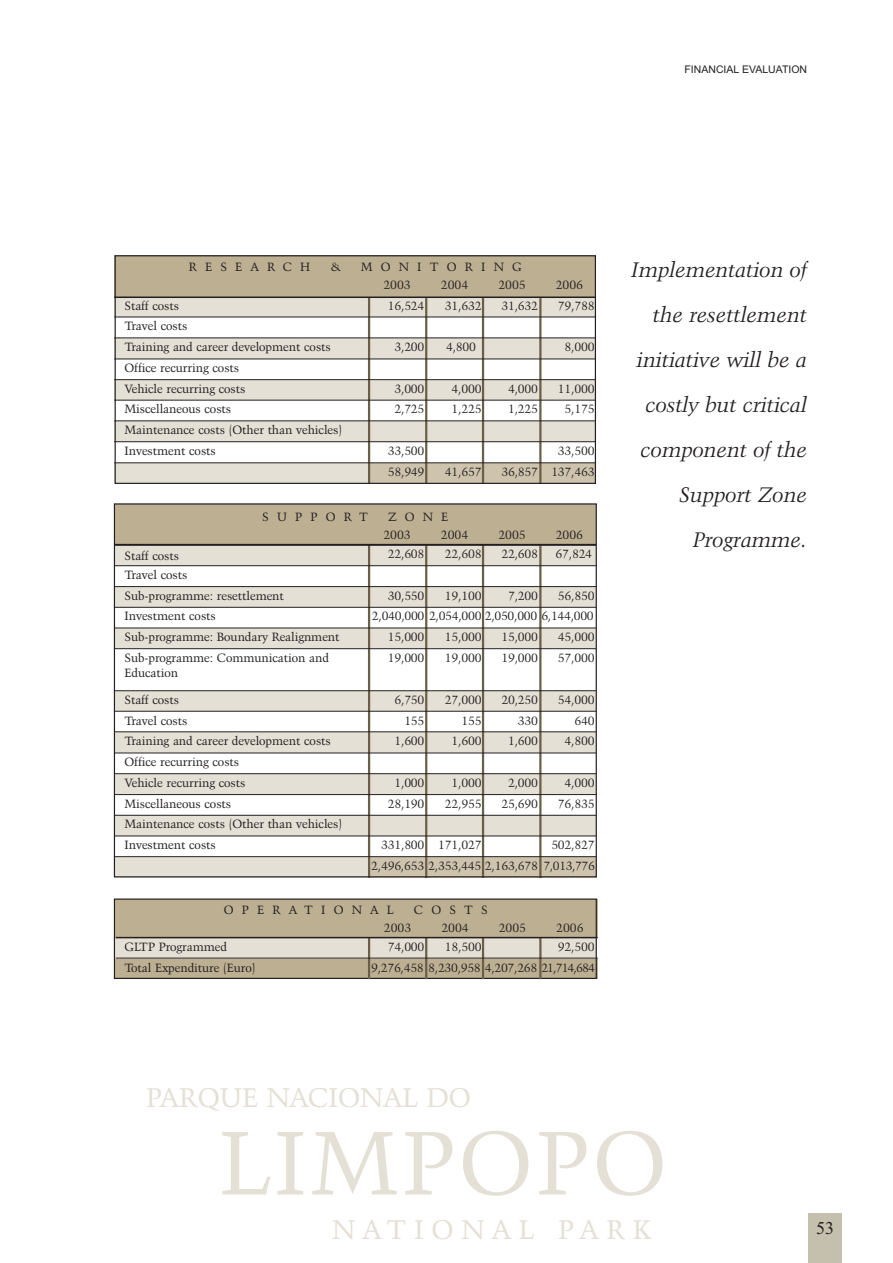
<style>
.page{position:relative;width:893px;height:1263px;background:#fff}
.page>*{position:absolute;margin:0;border:0;box-sizing:border-box;transform-origin:0 0}
.t1{font:90px "Kuenstler 480 BT";letter-spacing:.04em;color:#e5e0d5}
.t2{font:27px "Kuenstler 480 BT";color:#e5e0d5}
.t3{font:27px "Kuenstler 480 BT";letter-spacing:.285em;color:#e5e0d5}
.t4{font:italic 21px/45px "Kuenstler 480 BT";color:#231f20;text-align:right}
.t5{font:18px "Times New Roman";color:#231f20}
.t6{font:12px/20.9px "Kuenstler 480 BT";color:#231f20}
.t7{font:12px "Kuenstler 480 BT";letter-spacing:-.025em;color:#231f20}
.t8{font:12px/18px "Kuenstler 480 BT";letter-spacing:.685em;color:#231f20}
.t9{font:12px/18px "Kuenstler 480 BT";letter-spacing:.34em;color:#231f20}
.t10{font:10.5px "Arial";color:#231f20}
</style>
<div class="page">
<div style="left:808px;top:1213px;width:33px;height:50px;background:#c5bfad"></div>
<svg style="left:113px;top:255px;width:484px;height:725px"></svg>
<hr style="left:114px;top:544px;width:482px;height:1px;background:#231f20">
<hr style="left:114px;top:711px;width:482px;height:1px;background:#231f20">
<hr style="left:114px;top:856px;width:482px;height:1px;background:#231f20">
<hr style="left:114px;top:815px;width:482px;height:1px;background:#231f20">
<hr style="left:114px;top:773px;width:482px;height:1px;background:#231f20">
<hr style="left:114px;top:732px;width:482px;height:1px;background:#231f20">
<hr style="left:114px;top:690px;width:482px;height:1px;background:#231f20">
<hr style="left:114px;top:628px;width:482px;height:1px;background:#231f20">
<hr style="left:368px;top:938px;width:2px;height:41px;background:#6b5f4a">
<hr style="left:425px;top:938px;width:2px;height:41px;background:#6b5f4a">
<hr style="left:482px;top:938px;width:2px;height:41px;background:#6b5f4a">
<hr style="left:539px;top:938px;width:2px;height:41px;background:#6b5f4a">
<hr style="left:116px;top:937px;width:481px;height:1px;background:#231f20">
<hr style="left:116px;top:958px;width:481px;height:1px;background:#231f20">
<p class="t10" style="left:684px;top:65px;width:124px">FINANCIAL EVALUATION</p>
<p class="t6" style="left:124px;top:296px;width:56px">Staff costs</p>
<p class="t8" style="left:189px;top:259px;width:123px">RESEARCH</p>
<p class="t6" style="left:330px;top:257px;width:12px">&amp;</p>
<p class="t8" style="left:383px;top:259px;width:140px;text-indent:-23px">MONITORING<br>2003</p>
<p class="t6" style="left:441px;top:275px;width:29px">2004</p>
<p class="t6" style="left:498px;top:275px;width:29px">2005</p>
<p class="t6" style="left:555px;top:275px;width:29px">2006</p>
<p class="t6" style="left:388px;top:296px;width:38px">16,524</p>
<p class="t6" style="left:445px;top:296px;width:38px">31,632</p>
<p class="t6" style="left:501px;top:296px;width:38px">31,632</p>
<p class="t6" style="left:558px;top:296px;width:38px">79,788</p>
<p class="t6" style="left:124px;top:317px;width:64px">Travel costs</p>
<p class="t6" style="left:124px;top:337px;width:208px">Training and career development costs</p>
<p class="t6" style="left:124px;top:358px;width:116px">Office recurring costs</p>
<p class="t6" style="left:124px;top:379px;width:122px">Vehicle recurring costs</p>
<p class="t6" style="left:124px;top:400px;width:108px">Miscellaneous costs</p>
<p class="t6" style="left:124px;top:420px;width:219px">Maintenance costs (Other than vehicles)<br>Investment costs</p>
<p class="t6" style="left:394px;top:337px;width:31px">3,200</p>
<p class="t6" style="left:446px;top:337px;width:31px">4,800</p>
<p class="t6" style="left:564px;top:337px;width:31px">8,000</p>
<p class="t6" style="left:394px;top:379px;width:31px">3,000</p>
<p class="t6" style="left:451px;top:379px;width:31px">4,000</p>
<p class="t6" style="left:508px;top:379px;width:31px">4,000</p>
<p class="t6" style="left:558px;top:379px;width:38px">11,000</p>
<p class="t6" style="left:394px;top:400px;width:31px">2,725</p>
<p class="t6" style="left:451px;top:400px;width:31px">1,225</p>
<p class="t6" style="left:508px;top:400px;width:31px">1,225</p>
<p class="t6" style="left:564px;top:400px;width:31px">5,175</p>
<p class="t6" style="left:388px;top:441px;width:38px">33,500</p>
<p class="t6" style="left:558px;top:441px;width:38px">33,500</p>
<p class="t6" style="left:388px;top:462px;width:38px">58,949</p>
<p class="t6" style="left:445px;top:462px;width:38px">41,657</p>
<p class="t6" style="left:501px;top:462px;width:38px">36,857</p>
<p class="t6" style="left:551px;top:462px;width:45px">137,463</p>
<p class="t6" style="left:124px;top:546px;width:56px">Staff costs</p>
<p class="t6" style="left:124px;top:565px;width:64px">Travel costs</p>
<p class="t8" style="left:262px;top:508px;width:107px">SUPPORT</p>
<p class="t9" style="left:383px;top:508px;width:66px;text-indent:5px">ZONE<br>2003</p>
<p class="t6" style="left:441px;top:525px;width:29px">2004</p>
<p class="t6" style="left:498px;top:525px;width:29px">2005</p>
<p class="t6" style="left:555px;top:525px;width:29px">2006</p>
<p class="t6" style="left:388px;top:544px;width:38px">22,608</p>
<p class="t6" style="left:445px;top:544px;width:38px">22,608</p>
<p class="t6" style="left:501px;top:544px;width:38px">22,608</p>
<p class="t6" style="left:555px;top:544px;width:38px">67,824</p>
<p class="t6" style="left:124px;top:586px;width:161px">Sub-programme: resettlement</p>
<p class="t6" style="left:388px;top:586px;width:38px">30,550</p>
<p class="t6" style="left:445px;top:586px;width:38px">19,100</p>
<p class="t6" style="left:508px;top:586px;width:31px">7,200</p>
<p class="t6" style="left:558px;top:586px;width:38px">56,850</p>
<p class="t6" style="left:124px;top:607px;width:93px">Investment costs</p>
<p class="t7" style="left:372px;top:611px;width:223px">2,040,000 2,054,000 2,050,000 6,144,000</p>
<p class="t6" style="left:124px;top:627px;width:216px">Sub-programme: Boundary Realignment</p>
<p class="t6" style="left:388px;top:627px;width:38px">15,000</p>
<p class="t6" style="left:445px;top:627px;width:38px">15,000</p>
<p class="t6" style="left:501px;top:627px;width:38px">15,000</p>
<p class="t6" style="left:558px;top:627px;width:38px">45,000</p>
<p class="t6" style="left:124px;top:651px;width:206px;line-height:15px">Sub-programme: Communication and<br>Education</p>
<p class="t6" style="left:388px;top:648px;width:38px">19,000</p>
<p class="t6" style="left:445px;top:648px;width:38px">19,000</p>
<p class="t6" style="left:501px;top:648px;width:38px">19,000</p>
<p class="t6" style="left:558px;top:648px;width:38px">57,000</p>
<p class="t6" style="left:124px;top:690px;width:56px">Staff costs</p>
<p class="t6" style="left:394px;top:690px;width:31px">6,750</p>
<p class="t6" style="left:445px;top:690px;width:38px">27,000</p>
<p class="t6" style="left:501px;top:690px;width:38px">20,250</p>
<p class="t6" style="left:558px;top:690px;width:38px">54,000</p>
<p class="t6" style="left:124px;top:711px;width:64px">Travel costs</p>
<p class="t6" style="left:404px;top:711px;width:22px">155</p>
<p class="t6" style="left:461px;top:711px;width:22px">155</p>
<p class="t6" style="left:518px;top:711px;width:22px">330</p>
<p class="t6" style="left:574px;top:711px;width:22px">640</p>
<p class="t6" style="left:124px;top:732px;width:208px">Training and career development costs</p>
<p class="t6" style="left:394px;top:732px;width:31px">1,600</p>
<p class="t6" style="left:451px;top:732px;width:31px">1,600</p>
<p class="t6" style="left:508px;top:732px;width:31px">1,600</p>
<p class="t6" style="left:564px;top:732px;width:31px">4,800</p>
<p class="t6" style="left:124px;top:752px;width:116px">Office recurring costs</p>
<p class="t6" style="left:124px;top:773px;width:122px">Vehicle recurring costs</p>
<p class="t6" style="left:124px;top:794px;width:108px">Miscellaneous costs</p>
<p class="t6" style="left:394px;top:773px;width:31px">1,000</p>
<p class="t6" style="left:388px;top:794px;width:38px">28,190</p>
<p class="t6" style="left:451px;top:773px;width:31px">1,000</p>
<p class="t6" style="left:445px;top:794px;width:38px">22,955</p>
<p class="t6" style="left:501px;top:773px;width:38px;text-align:center">2,000<br>25,690</p>
<p class="t6" style="left:564px;top:773px;width:31px">4,000</p>
<p class="t6" style="left:558px;top:794px;width:38px">76,835</p>
<p class="t6" style="left:124px;top:815px;width:219px">Maintenance costs (Other than vehicles)</p>
<p class="t6" style="left:124px;top:835px;width:93px">Investment costs</p>
<p class="t6" style="left:381px;top:835px;width:45px">331,800</p>
<p class="t6" style="left:438px;top:835px;width:45px">171,027</p>
<p class="t6" style="left:551px;top:835px;width:45px">502,827</p>
<p class="t6" style="left:371px;top:856px;width:168px">2,496,653 2,353,445 2,163,678</p>
<p class="t6" style="left:543px;top:856px;width:53px">7,013,776</p>
<p class="t8" style="left:224px;top:901px;width:171px">OPERATIONAL</p>
<p class="t6" style="left:414px;top:900px;width:75px">COSTS</p>
<p class="t6" style="left:384px;top:918px;width:29px">2003</p>
<p class="t6" style="left:441px;top:918px;width:29px">2004</p>
<p class="t6" style="left:499px;top:918px;width:29px">2005</p>
<p class="t6" style="left:556px;top:918px;width:29px">2006</p>
<p class="t6" style="left:124px;top:937px;width:104px">GLTP Programmed</p>
<p class="t6" style="left:388px;top:937px;width:38px">74,000</p>
<p class="t6" style="left:445px;top:937px;width:38px">18,500</p>
<p class="t6" style="left:558px;top:937px;width:38px">92,500</p>
<p class="t6" style="left:124px;top:958px;width:133px">Total Expenditure (Euro)</p>
<p class="t7" style="left:371px;top:962px;width:225px">9,276,458 8,230,958 4,207,268 21,714,684</p>
<h3 class="t4" style="left:631px;top:248px;width:177px">Implementation of the resettlement initiative will be a costly but critical component of the<br>Support Zone<br>Programme.</h3>
<h2 class="t2" style="left:146px;top:1087px;width:326px">PARQUE NACIONAL DO</h2>
<h1 class="t1" style="left:219px;top:1125px;width:449px">LIMPOPO</h1>
<h2 class="t3" style="left:332px;top:1219px;width:320px">NATIONAL PARK</h2>
<h3 class="t5" style="left:816px;top:1222px;width:19px">53</h3>
</div>
